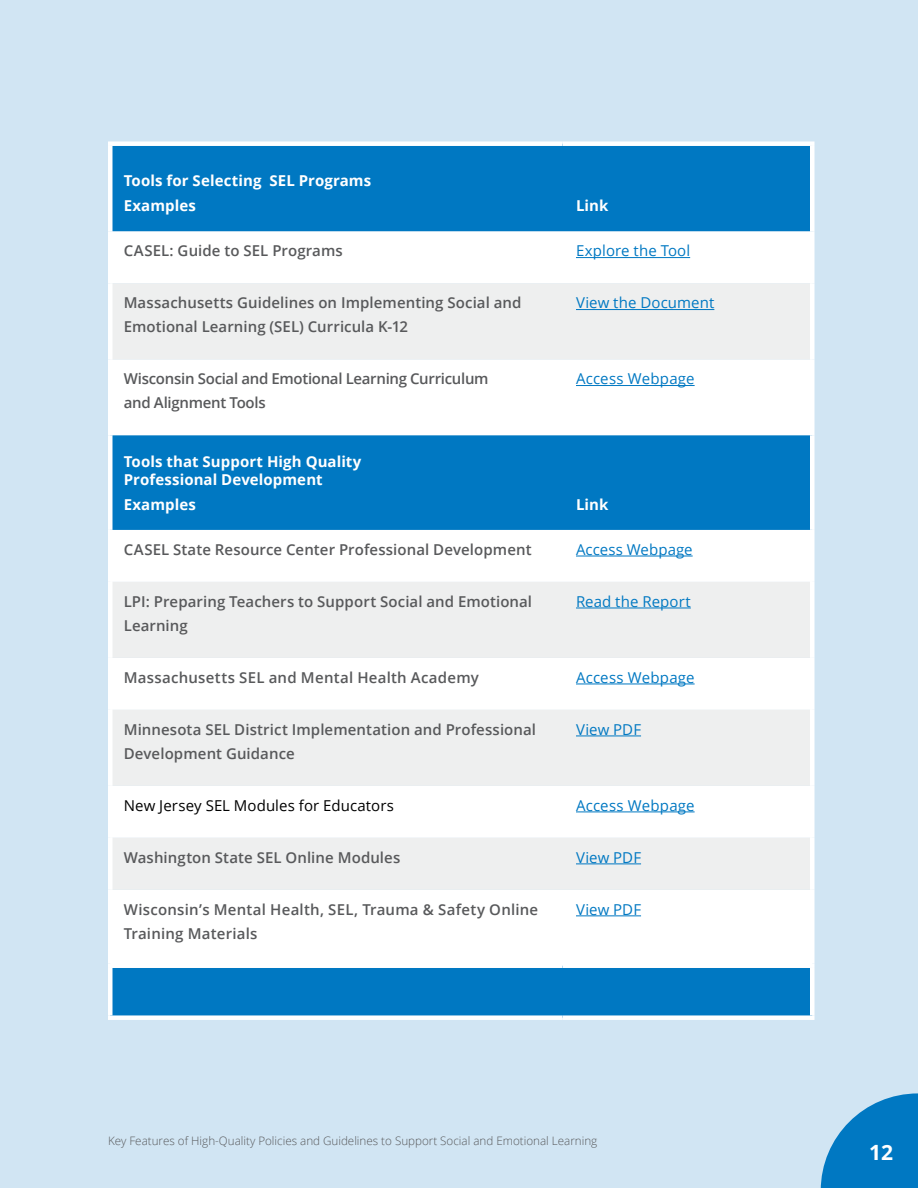
<style>
.page{position:relative;width:918px;height:1188px;background:#d1e5f3}
.page>*{position:absolute;margin:0;border:0;box-sizing:border-box;transform-origin:0 0}
.t1{font:700 21px "Open Sans";color:#fff}
.t2{font:600 15px/24px "Open Sans";letter-spacing:.005em;color:#58595b}
.t3{font:15px "Open Sans";letter-spacing:.01em;color:#0078c2}
.t4{font:700 15px/24.8px "Open Sans";letter-spacing:.005em;color:#fff}
.t5{font:600 15px/24px "Open Sans";letter-spacing:-.02em;color:#58595b}
.t6{font:15px "Open Sans";letter-spacing:.005em;color:#000}
.t7{font:300 11.7px "Open Sans";color:#58595b}
</style>
<div class="page">
<div style="left:112px;top:146px;width:698px;height:85px;background:#0078c2"></div>
<div style="left:112px;top:231px;width:698px;height:732px;background:#fff"></div>
<svg style="left:112px;top:283px;width:698px;height:607px;background:#f5f6f6"></svg>
<div style="left:112px;top:435px;width:698px;height:95px;background:#0078c2"></div>
<div style="left:112px;top:968px;width:698px;height:47px;background:#0078c2"></div>
<div style="left:108px;top:963px;width:454px;height:5px;background:#fff"></div>
<div style="left:562px;top:963px;width:252px;height:5px;background:#fff"></div>
<div style="left:108px;top:141px;width:454px;height:5px;background:#fff"></div>
<hr style="left:108px;top:146px;width:4px;height:85px;background:#fff">
<div style="left:562px;top:141px;width:252px;height:5px;background:#fff"></div>
<hr style="left:810px;top:146px;width:4px;height:85px;background:#fff">
<hr style="left:108px;top:231px;width:4px;height:52px;background:#fff">
<hr style="left:810px;top:231px;width:4px;height:52px;background:#fff">
<hr style="left:108px;top:283px;width:4px;height:76px;background:#fff">
<hr style="left:810px;top:283px;width:4px;height:76px;background:#fff">
<hr style="left:108px;top:359px;width:4px;height:76px;background:#fff">
<hr style="left:810px;top:359px;width:4px;height:76px;background:#fff">
<hr style="left:108px;top:435px;width:4px;height:95px;background:#fff">
<hr style="left:810px;top:435px;width:4px;height:95px;background:#fff">
<hr style="left:108px;top:530px;width:4px;height:52px;background:#fff">
<hr style="left:810px;top:530px;width:4px;height:52px;background:#fff">
<hr style="left:108px;top:582px;width:4px;height:76px;background:#fff">
<hr style="left:810px;top:582px;width:4px;height:76px;background:#fff">
<hr style="left:108px;top:658px;width:4px;height:52px;background:#fff">
<hr style="left:810px;top:658px;width:4px;height:52px;background:#fff">
<hr style="left:108px;top:710px;width:4px;height:76px;background:#fff">
<hr style="left:810px;top:710px;width:4px;height:76px;background:#fff">
<hr style="left:108px;top:786px;width:4px;height:52px;background:#fff">
<hr style="left:810px;top:786px;width:4px;height:52px;background:#fff">
<hr style="left:108px;top:838px;width:4px;height:52px;background:#fff">
<hr style="left:810px;top:838px;width:4px;height:52px;background:#fff">
<hr style="left:108px;top:890px;width:4px;height:73px;background:#fff">
<hr style="left:810px;top:890px;width:4px;height:73px;background:#fff">
<hr style="left:108px;top:968px;width:4px;height:47px;background:#fff">
<hr style="left:810px;top:968px;width:4px;height:47px;background:#fff">
<div style="left:108px;top:1015px;width:454px;height:5px;background:#fff"></div>
<div style="left:562px;top:1015px;width:252px;height:5px;background:#fff"></div>
<hr style="left:576px;top:257px;width:114px;height:1px;background:#0078c2">
<hr style="left:576px;top:309px;width:138px;height:1px;background:#0078c2">
<hr style="left:576px;top:385px;width:119px;height:1px;background:#0078c2">
<hr style="left:576px;top:556px;width:117px;height:1px;background:#0078c2">
<hr style="left:576px;top:608px;width:115px;height:1px;background:#0078c2">
<hr style="left:576px;top:684px;width:119px;height:1px;background:#0078c2">
<hr style="left:576px;top:736px;width:65px;height:1px;background:#0078c2">
<hr style="left:576px;top:812px;width:119px;height:1px;background:#0078c2">
<hr style="left:576px;top:864px;width:65px;height:1px;background:#0078c2">
<hr style="left:576px;top:915px;width:65px;height:1px;background:#0078c2">
<svg style="left:821px;top:1093px;width:97px;height:95px"></svg>
<p class="t4" style="left:124px;top:168px;width:249px">Tools for Selecting SEL Programs<br>Examples</p>
<p class="t4" style="left:576px;top:193px;width:34px">Link</p>
<p class="t2" style="left:124px;top:239px;width:221px">CASEL: Guide to SEL Programs</p>
<p class="t3" style="left:576px;top:241px;width:116px">Explore the Tool</p>
<p class="t2" style="left:124px;top:291px;width:399px">Massachusetts Guidelines on Implementing Social and<br>Emotional Learning (SEL) Curricula K-12</p>
<p class="t3" style="left:576px;top:293px;width:140px">View the Document</p>
<p class="t5" style="left:124px;top:367px;width:366px">Wisconsin Social and Emotional Learning Curriculum and Alignment Tools</p>
<p class="t3" style="left:576px;top:369px;width:120px">Access Webpage</p>
<p class="t4" style="left:124px;top:452px;width:239px;line-height:18px">Tools that Support High Quality<br>Professional Development</p>
<p class="t4" style="left:124px;top:491px;width:74px">Examples</p>
<p class="t4" style="left:576px;top:491px;width:34px">Link</p>
<p class="t2" style="left:124px;top:537px;width:409px">CASEL State Resource Center Professional Development</p>
<p class="t3" style="left:576px;top:539px;width:118px">Access Webpage</p>
<p class="t2" style="left:124px;top:589px;width:410px">LPI: Preparing Teachers to Support Social and Emotional<br>Learning</p>
<p class="t3" style="left:576px;top:591px;width:116px">Read the Report</p>
<p class="t2" style="left:124px;top:665px;width:357px">Massachusetts SEL and Mental Health Academy</p>
<p class="t3" style="left:576px;top:667px;width:120px">Access Webpage</p>
<p class="t2" style="left:124px;top:717px;width:414px">Minnesota SEL District Implementation and Professional<br>Development Guidance</p>
<p class="t3" style="left:576px;top:719px;width:67px">View PDF</p>
<p class="t6" style="left:124px;top:795px;width:272px">New Jersey SEL Modules for Educators</p>
<p class="t3" style="left:576px;top:795px;width:120px">Access Webpage</p>
<p class="t2" style="left:124px;top:845px;width:278px">Washington State SEL Online Modules</p>
<p class="t3" style="left:576px;top:847px;width:67px">View PDF</p>
<p class="t2" style="left:124px;top:897px;width:416px">Wisconsin’s Mental Health, SEL, Trauma &amp; Safety Online<br>Training Materials</p>
<p class="t3" style="left:576px;top:899px;width:67px">View PDF</p>
<p class="t7" style="left:108px;top:1133px;width:491px">Key Features of High-Quality Policies and Guidelines to Support Social and Emotional Learning</p>
<h1 class="t1" style="left:869px;top:1137px;width:25px">12</h1>
</div>
